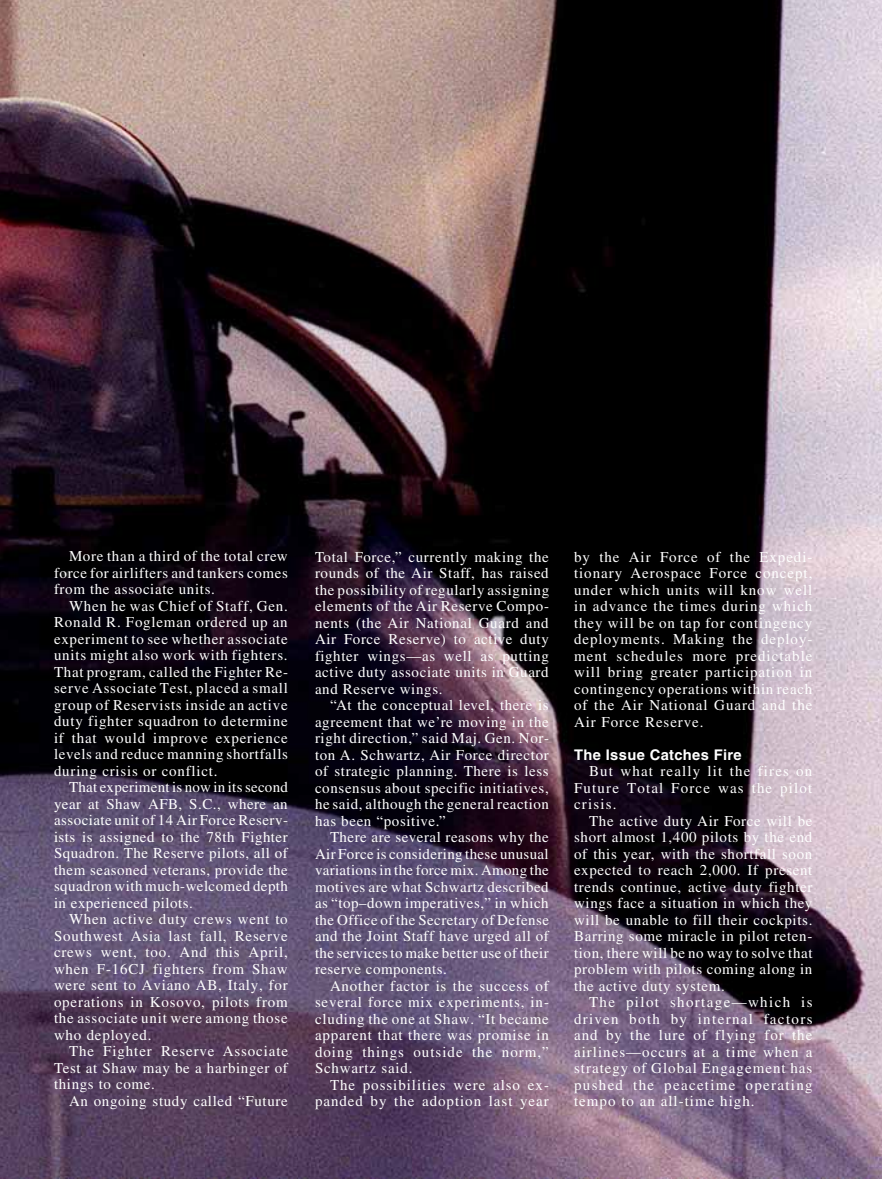
<style>
.page{position:relative;width:882px;height:1179px;background:#fff}
.page>*{position:absolute;margin:0;border:0;box-sizing:border-box;transform-origin:0 0}
.t1{font:15px/16.5px "Times";letter-spacing:.04em;color:#fff;text-align:justify}
.t2{font:15px/16.5px "Times";letter-spacing:.06em;color:#fff;text-align:right}
.t3{font:700 14.7px "Helvetica";letter-spacing:.025em;color:#fff}
</style>
<div class="page">
<img style="left:0;top:0;width:882px;height:1179px">
<p class="t1" style="left:54px;top:548px;width:235px;text-indent:15px">More than a third of the total crew force for airlifters and tankers comes from the associate units.</p>
<p class="t1" style="left:54px;top:598px;width:236px;text-indent:15px">When he was Chief of Staff, Gen.<br>Ronald R. Fogleman ordered up an experiment to see whether associate units might also work with fighters.<br>That program, called the Fighter Re&shy;serve Associate Test, placed a small group of Reservists inside an active duty fighter squadron to determine if that would improve experience levels and reduce manning shortfalls during crisis or conflict.</p>
<p class="t1" style="left:54px;top:779px;width:236px;text-indent:15px">That experiment is now in its second year at Shaw AFB, S.C., where an associate unit of 14 Air Force Reserv&shy;ists is assigned to the 78th Fighter Squadron. The Reserve pilots, all of them seasoned veterans, provide the squadron with much-welcomed depth in experienced pilots.</p>
<p class="t1" style="left:54px;top:911px;width:235px;text-indent:15px">When active duty crews went to Southwest Asia last fall, Reserve crews went, too. And this April, when F-16CJ fighters from Shaw were sent to Aviano AB, Italy, for operations in Kosovo, pilots from the associate unit were among those who deployed.</p>
<p class="t1" style="left:54px;top:1043px;width:236px;text-indent:15px">The Fighter Reserve Associate Test at Shaw may be a harbinger of things to come.</p>
<p class="t1" style="left:69px;top:1093px;width:220px">An ongoing study called “Future</p>
<p class="t1" style="left:315px;top:548px;width:236px">Total Force,” currently making the rounds of the Air Staff, has raised the possibility of regularly assigning elements of the Air Reserve Compo&shy;nents (the Air National Guard and Air Force Reserve) to active duty fighter wings—as well as putting active duty associate units in Guard and Reserve wings.</p>
<p class="t1" style="left:315px;top:697px;width:236px;text-indent:15px">“At the conceptual level, there is agreement that we’re moving in the right direction,” said Maj. Gen. Nor&shy;ton A. Schwartz, Air Force director of strategic planning. There is less consensus about specific initiatives, he said, although the general reaction has been “positive.”</p>
<p class="t1" style="left:315px;top:829px;width:236px;text-indent:15px">There are several reasons why the Air Force is considering these unusual variations in the force mix. Among the motives are what Schwartz described as “top–down imperatives,” in which the Office of the Secretary of Defense and the Joint Staff have urged all of the services to make better use of their reserve components.</p>
<p class="t1" style="left:315px;top:977px;width:235px;text-indent:15px">Another factor is the success of several force mix experiments, in&shy;cluding the one at Shaw. “It became apparent that there was promise in doing things outside the norm,” Schwartz said.</p>
<p class="t2" style="left:315px;top:1076px;width:235px">The possibilities were also ex&shy;panded by the adoption last year</p>
<p class="t1" style="left:574px;top:548px;width:240px">by the Air Force of the Expedi&shy;tionary Aerospace Force concept, under which units will know well in advance the times during which they will be on tap for contingency deployments. Making the deploy&shy;ment schedules more predictable will bring greater participation in contingency operations within reach of the Air National Guard and the Air Force Reserve.</p>
<p class="t3" style="left:574px;top:745px;width:169px">The Issue Catches Fire</p>
<p class="t1" style="left:574px;top:763px;width:240px;text-indent:15px">But what really lit the fires on Future Total Force was the pilot crisis.</p>
<p class="t1" style="left:574px;top:812px;width:240px;text-indent:15px">The active duty Air Force will be short almost 1,400 pilots by the end of this year, with the shortfall soon expected to reach 2,000. If present trends continue, active duty fighter wings face a situation in which they will be unable to fill their cockpits.<br>Barring some miracle in pilot reten&shy;tion, there will be no way to solve that problem with pilots coming along in the active duty system.</p>
<p class="t1" style="left:574px;top:994px;width:240px;text-indent:15px">The pilot shortage—which is driven both by internal factors and by the lure of flying for the airlines—occurs at a time when a strategy of Global Engagement has pushed the peacetime operating tempo to an all-time high.</p>
</div>
